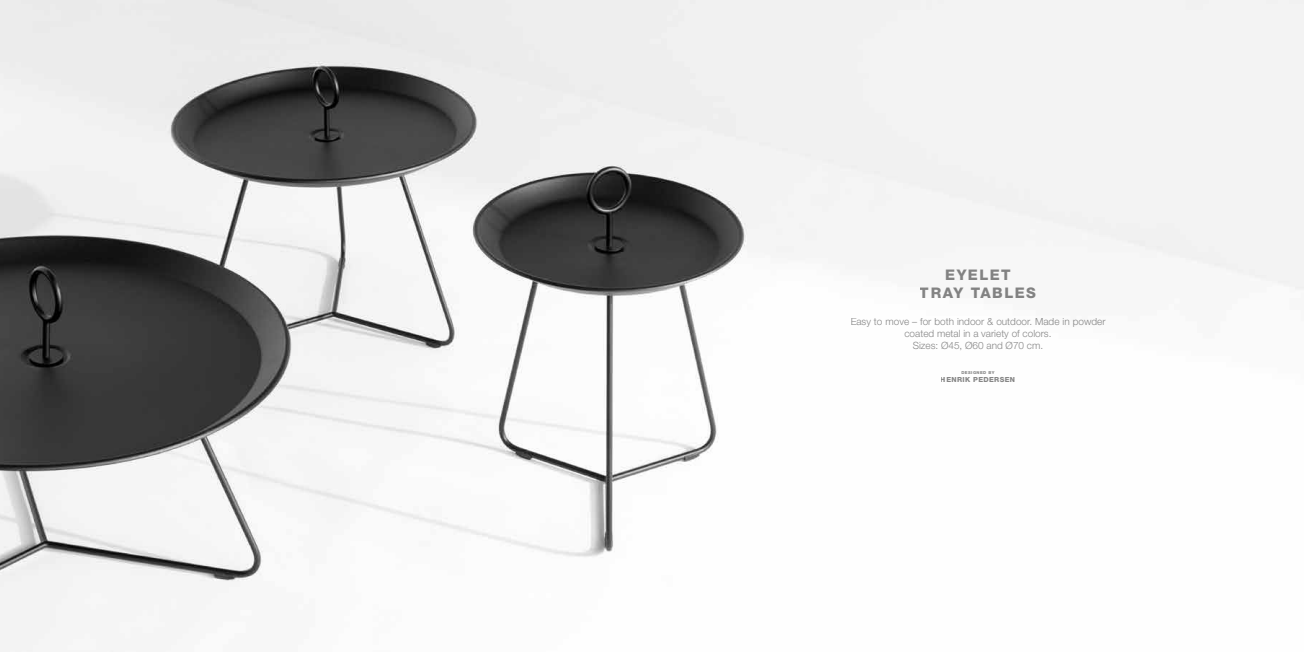
<style>
.page{position:relative;width:1304px;height:652px;background:#fff}
.page>*{position:absolute;margin:0;border:0;box-sizing:border-box;transform-origin:0 0}
.t1{font:800 14.6px/17.9px "Helvetica Neue LT Pro";letter-spacing:.1em;color:#878787;text-align:center}
.t2{font:300 10px/12px "Helvetica Neue LT Pro";color:#878787;text-align:center}
.t3{font:800 7px "Helvetica Neue LT Pro";letter-spacing:.05em;color:#878787}
.t4{font:800 4.1px "Helvetica Neue LT Pro";letter-spacing:.1em;color:#878787}
</style>
<div class="page">
<img style="left:0;top:0;width:1304px;height:652px">
<h1 class="t1" style="left:920px;top:266px;width:118px">EYELET<br>TRAY TABLES</h1>
<p class="t2" style="left:850px;top:315px;width:257px">Easy to move – for both indoor &amp; outdoor. Made in powder coated metal in a variety of colors.<br>Sizes: Ø45, Ø60 and Ø70 cm.</p>
<p class="t4" style="left:961px;top:370px;width:35px">DESIGNED BY</p>
<p class="t3" style="left:941px;top:375px;width:76px">HENRIK PEDERSEN</p>
</div>
